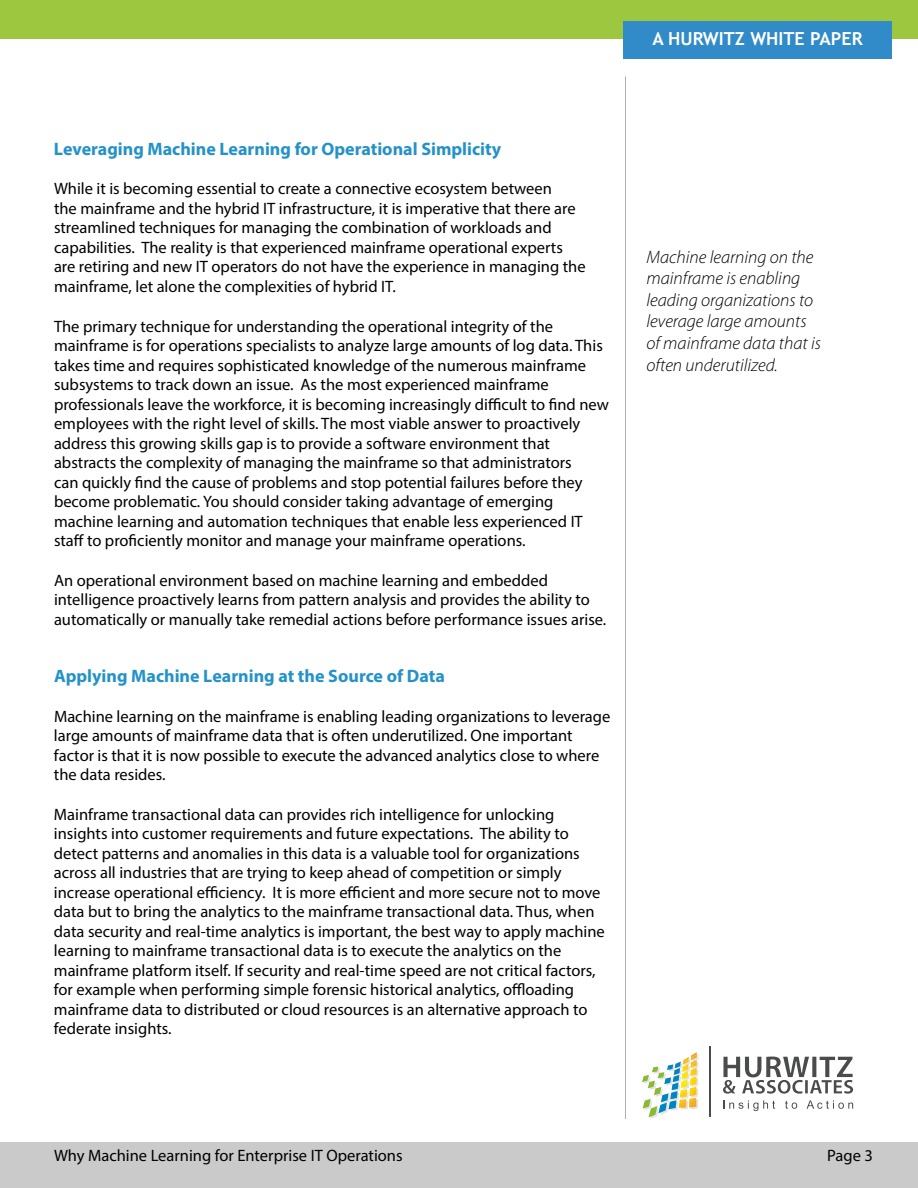
<style>
.page{position:relative;width:918px;height:1188px;background:#fff}
.page>*{position:absolute;margin:0;border:0;box-sizing:border-box;transform-origin:0 0}
.t1{font:italic 300 18px/21.6px "Myriad Pro";color:#000}
.t2{font:700 18px "Myriad Pro";color:#2492c8}
.t3{font:700 18px "Trebuchet MS";color:#fff}
.t4{font:16.5px/19.5px "Myriad Pro";color:#000}
</style>
<div class="page">
<div style="left:0;top:0;width:918px;height:39px;background:#9dc73e"></div>
<div style="left:0;top:1143px;width:918px;height:45px;background:#cacaca"></div>
<div style="left:623px;top:21px;width:269px;height:38px;background:#308bc8"></div>
<hr style="left:625px;top:76px;width:1px;height:1043px;background:#afafaf">
<svg style="left:642px;top:1052px;width:57px;height:67px"></svg>
<svg style="left:723px;top:1057px;width:130px;height:37px"></svg>
<svg style="left:723px;top:1100px;width:52px;height:11px"></svg>
<svg style="left:785px;top:1101px;width:12px;height:8px"></svg>
<svg style="left:807px;top:1100px;width:46px;height:9px"></svg>
<hr style="left:710px;top:1047px;width:1px;height:70px;background:#4a4b4b">
<p class="t3" style="left:652px;top:28px;width:212px">A HURWITZ WHITE PAPER</p>
<p class="t2" style="left:54px;top:137px;width:449px">Leveraging Machine Learning for Operational Simplicity</p>
<p class="t4" style="left:54px;top:179px;width:533px">While it is becoming essential to create a connective ecosystem between<br>the mainframe and the hybrid IT infrastructure, it is imperative that there are streamlined techniques for managing the combination of workloads and capabilities. The reality is that experienced mainframe operational experts are retiring and new IT operators do not have the experience in managing the mainframe, let alone the complexities of hybrid IT.</p>
<p class="t4" style="left:54px;top:316px;width:556px">The primary technique for understanding the operational integrity of the mainframe is for operations specialists to analyze large amounts of log data. This takes time and requires sophisticated knowledge of the numerous mainframe subsystems to track down an issue. As the most experienced mainframe professionals leave the workforce, it is becoming increasingly difficult to find new employees with the right level of skills. The most viable answer to proactively address this growing skills gap is to provide a software environment that abstracts the complexity of managing the mainframe so that administrators<br>can quickly find the cause of problems and stop potential failures before they become problematic. You should consider taking advantage of emerging machine learning and automation techniques that enable less experienced IT staff to proficiently monitor and manage your mainframe operations.</p>
<p class="t4" style="left:54px;top:570px;width:554px">An operational environment based on machine learning and embedded intelligence proactively learns from pattern analysis and provides the ability to automatically or manually take remedial actions before performance issues arise.</p>
<p class="t2" style="left:54px;top:664px;width:392px">Applying Machine Learning at the Source of Data</p>
<p class="t4" style="left:54px;top:706px;width:558px">Machine learning on the mainframe is enabling leading organizations to leverage large amounts of mainframe data that is often underutilized. One important factor is that it is now possible to execute the advanced analytics close to where the data resides.</p>
<p class="t4" style="left:54px;top:804px;width:552px">Mainframe transactional data can provides rich intelligence for unlocking insights into customer requirements and future expectations. The ability to detect patterns and anomalies in this data is a valuable tool for organizations across all industries that are trying to keep ahead of competition or simply increase operational efficiency. It is more efficient and more secure not to move data but to bring the analytics to the mainframe transactional data. Thus, when data security and real-time analytics is important, the best way to apply machine learning to mainframe transactional data is to execute the analytics on the mainframe platform itself. If security and real-time speed are not critical factors, for example when performing simple forensic historical analytics, offloading mainframe data to distributed or cloud resources is an alternative approach to federate insights.</p>
<p class="t1" style="left:646px;top:246px;width:176px">Machine learning on the mainframe is enabling leading organizations to leverage large amounts of mainframe data that is often underutilized.</p>
<p class="t4" style="left:54px;top:1145px;width:350px">Why Machine Learning for Enterprise IT Operations</p>
<p class="t4" style="left:827px;top:1145px;width:47px">Page 3</p>
</div>
